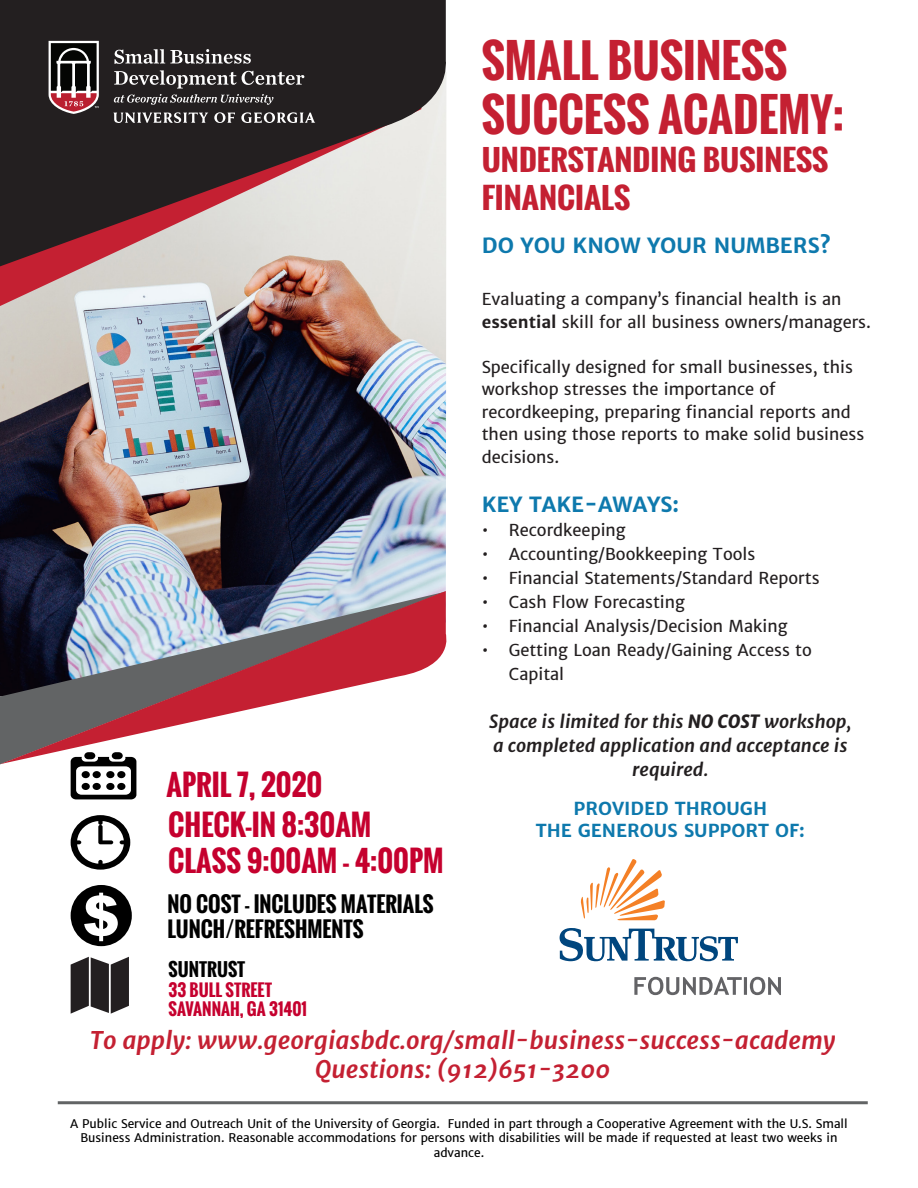
<style>
.page{position:relative;width:918px;height:1188px;background:#fff}
.page>*{position:absolute;margin:0;border:0;box-sizing:border-box;transform-origin:0 0}
.t1{font:900 55.5px "Arial";color:#fff}
.t2{font:700 45px/54px "Oswald";color:#c42032}
.t3{font:700 28.5px "Oswald";color:#c5002e}
.t4{font:700 28.35px/37.8px "Oswald";color:#c42032;scale:1.11 1}
.t5{font:italic 700 24px "Merriweather Sans";color:#c42032}
.t6{font:700 21px "Oswald";color:#000}
.t7{font:700 21px "Merriweather Sans";color:#0e79ad}
.t8{font:italic 700 18px/24px "Merriweather Sans";color:#231f20;text-align:center}
.t9{font:700 18px "Merriweather Sans";color:#0e79ad}
.t10{font:700 18px "Oswald";color:#000}
.t11{font:16.5px/22.5px "Merriweather Sans";color:#231f20}
.t12{font:700 16.5px "Oswald";color:#c5002e}
.t13{font:12px/14.4px "Merriweather Sans";color:#000;text-align:center}
.s1{font-weight:700}
.s2{font-weight:800}
</style>
<div class="page">
<svg style="left:71px;top:957px;width:58px;height:57px"></svg>
<svg style="left:71px;top:815px;width:59px;height:55px"></svg>
<svg style="left:71px;top:764px;width:65px;height:35px"></svg>
<img style="left:0;top:266px;width:446px;height:325px">
<svg style="left:0;top:266px;width:421px;height:40px;background:#d3b4ae"></svg>
<svg style="left:0;top:0;width:446px;height:266px;background:#645858"></svg>
<hr style="left:58px;top:1101px;width:810px;height:3px;background:#626465">
<svg style="left:0;top:591px;width:447px;height:173px"></svg>
<svg style="left:49px;top:41px;width:50px;height:73px"></svg>
<svg style="left:115px;top:49px;width:136px;height:15px"></svg>
<svg style="left:114px;top:70px;width:190px;height:35px;background:#4c4949"></svg>
<svg style="left:214px;top:112px;width:21px;height:11px"></svg>
<svg style="left:113px;top:112px;width:95px;height:11px"></svg>
<svg style="left:241px;top:112px;width:74px;height:11px"></svg>
<svg style="left:560px;top:928px;width:178px;height:33px"></svg>
<svg style="left:581px;top:859px;width:84px;height:61px"></svg>
<svg style="left:634px;top:977px;width:147px;height:18px"></svg>
<div style="left:71px;top:885px;width:61px;height:61px;background:#000;border-radius:50%"></div>
<p class="t2" style="left:482px;top:34px;width:364px">SMALL BUSINESS<br>SUCCESS ACADEMY:</p>
<p class="t4" style="left:482px;top:141px;width:314px">UNDERSTANDING BUSINESS<br>FINANCIALS</p>
<p class="t1" style="left:83px;top:875px;width:39px">$</p>
<p class="t3" style="left:167px;top:764px;width:157px">APRIL 7, 2020</p>
<p class="t3" style="left:168px;top:804px;width:205px">CHECK-IN 8:30AM</p>
<p class="t3" style="left:168px;top:840px;width:277px">CLASS 9:00AM - 4:00PM</p>
<p class="t6" style="left:167px;top:888px;width:268px">NO COST - INCLUDES MATERIALS</p>
<p class="t6" style="left:167px;top:913px;width:198px">LUNCH/REFRESHMENTS</p>
<p class="t10" style="left:169px;top:956px;width:78px">SUNTRUST</p>
<p class="t12" style="left:169px;top:977px;width:105px">33 BULL STREET</p>
<p class="t12" style="left:169px;top:997px;width:140px">SAVANNAH, GA 31401</p>
<p class="t7" style="left:482px;top:231px;width:350px">DO YOU KNOW YOUR NUMBERS?</p>
<p class="t11" style="left:482px;top:288px;width:391px">Evaluating a company’s financial health is an <span class="s1">essential</span> skill for all business owners/managers.</p>
<p class="t11" style="left:482px;top:355px;width:373px">Specifically designed for small businesses, this workshop stresses the importance of</p>
<p class="t11" style="left:482px;top:400px;width:384px">recordkeeping, preparing financial reports and then using those reports to make solid business decisions.</p>
<p class="t7" style="left:482px;top:491px;width:199px">KEY TAKE-AWAYS:</p>
<p class="t11" style="left:482px;top:518px;width:145px">• Recordkeeping</p>
<p class="t11" style="left:482px;top:542px;width:275px">• Accounting/Bookkeeping Tools</p>
<p class="t11" style="left:482px;top:566px;width:339px">• Financial Statements/Standard Reports</p>
<p class="t11" style="left:482px;top:590px;width:205px">• Cash Flow Forecasting</p>
<p class="t11" style="left:482px;top:614px;width:307px">• Financial Analysis/Decision Making</p>
<p class="t11" style="left:509px;top:638px;width:305px;line-height:24px;text-indent:-27px">• Getting Loan Ready/Gaining Access to<br>Capital</p>
<p class="t8" style="left:489px;top:709px;width:364px">Space is limited for this <span class="s2">NO COST</span> workshop, a completed application and acceptance is required.</p>
<p class="t9" style="left:573px;top:797px;width:195px">PROVIDED THROUGH</p>
<p class="t9" style="left:536px;top:819px;width:271px">THE GENEROUS SUPPORT OF:</p>
<p class="t5" style="left:90px;top:1024px;width:748px">To apply: www.georgiasbdc.org/small-business-success-academy</p>
<p class="t5" style="left:315px;top:1053px;width:297px">Questions: (912)651-3200</p>
<p class="t13" style="left:70px;top:1116px;width:779px">A Public Service and Outreach Unit of the University of Georgia. Funded in part through a Cooperative Agreement with the U.S. Small<br>Business Administration. Reasonable accommodations for persons with disabilities will be made if requested at least two weeks in advance.</p>
</div>
